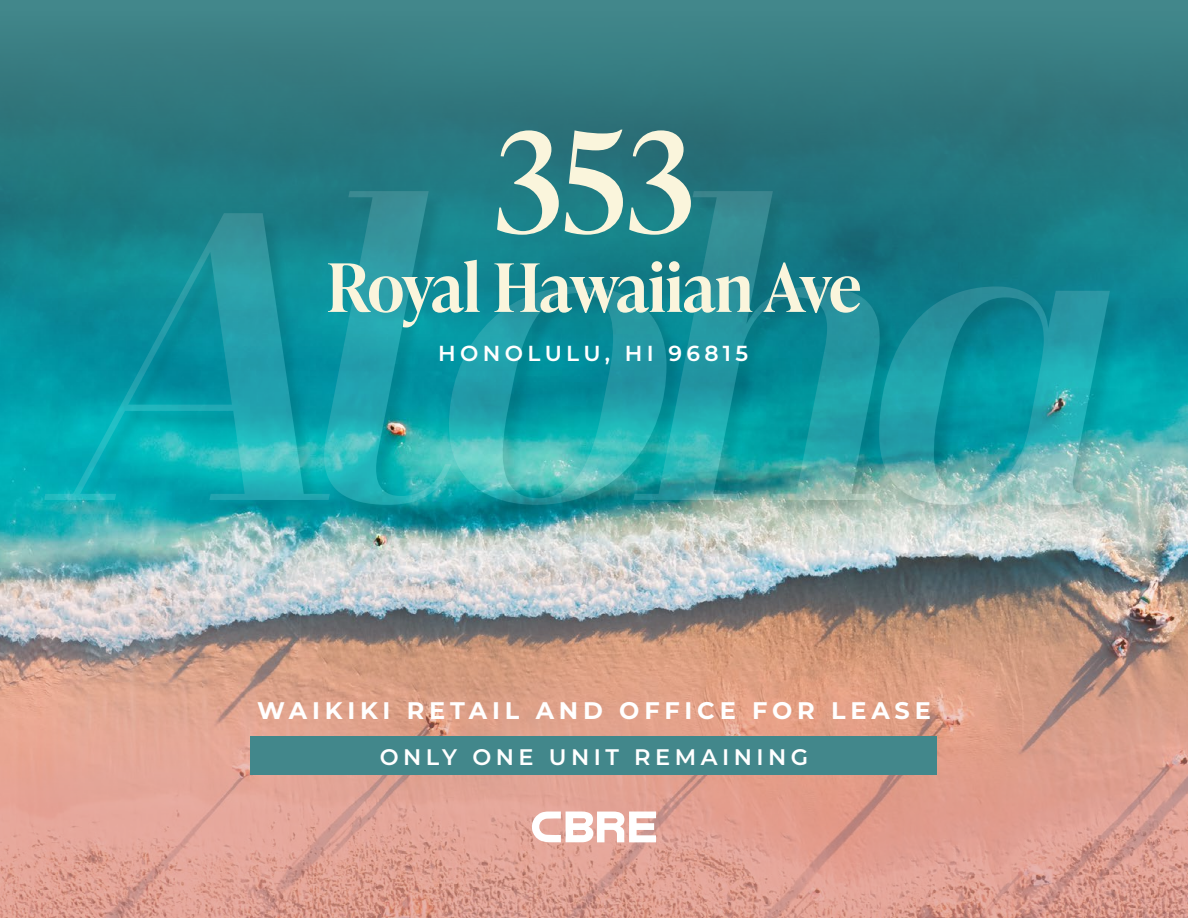
<style>
.page{position:relative;width:1188px;height:918px;background:#fff}
.page>*{position:absolute;margin:0;border:0;box-sizing:border-box;transform-origin:0 0}
.t1{font:italic 700 441.3px "Heimat Didone 14";letter-spacing:-.1em;color:#fff}
.t2{font:700 24px "Montserrat";letter-spacing:.2em;color:#fff}
.t3{font:600 22.5px "Montserrat";letter-spacing:.2em;color:#fff}
.t4{font:600 21.75px "Montserrat";letter-spacing:.2em;color:#fff}
</style>
<div class="page">
<img style="left:0;top:371px;width:1188px;height:170px">
<svg style="left:0;top:0;width:1188px;height:371px"></svg>
<div style="left:47px;top:193px;width:1083px;height:330px;background:#000;opacity:.75"></div>
<img style="left:0;top:541px;width:1188px;height:377px">
<svg style="left:532px;top:812px;width:124px;height:30px"></svg>
<svg style="left:328px;top:260px;width:152px;height:67px"></svg>
<svg style="left:494px;top:261px;width:258px;height:52px"></svg>
<svg style="left:764px;top:262px;width:96px;height:51px"></svg>
<svg style="left:497px;top:130px;width:62px;height:105px"></svg>
<svg style="left:565px;top:130px;width:58px;height:105px"></svg>
<svg style="left:629px;top:130px;width:62px;height:105px"></svg>
<div style="left:251px;top:736px;width:686px;height:38px;background:#42878b"></div>
<h1 class="t1" style="left:36px;top:75px;width:1078px">Aloha</h1>
<p class="t4" style="left:438px;top:338px;width:311px">HONOLULU, HI 96815</p>
<p class="t2" style="left:257px;top:693px;width:675px">WAIKIKI RETAIL AND OFFICE FOR LEASE</p>
<p class="t3" style="left:380px;top:741px;width:430px">ONLY ONE UNIT REMAINING</p>
</div>
